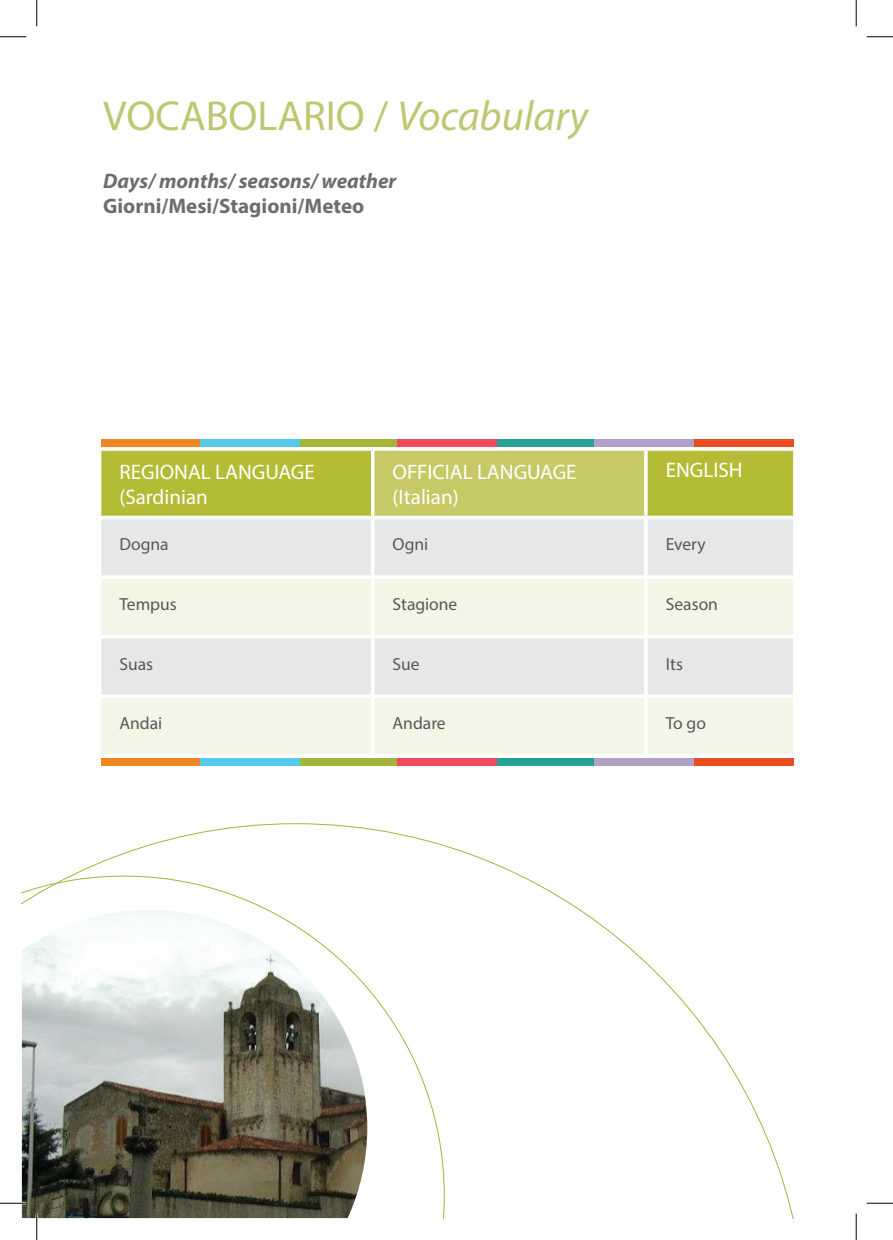
<style>
.page{position:relative;width:893px;height:1240px;background:#fff}
.page>*{position:absolute;margin:0;border:0;box-sizing:border-box;transform-origin:0 0}
.t1{font:42px "Myriad Pro";color:#bec770}
.t2{font:21px/25.2px "Myriad Pro";color:#fff}
.t3{font:italic 700 21px "Myriad Pro";color:#6c6d70}
.t4{font:700 21px "Myriad Pro";color:#6c6d70}
.t5{font:17.5px "Myriad Pro";color:#57585a}
.s1{font-style:italic}
</style>
<div class="page">
<div style="left:101px;top:451px;width:691px;height:64px;background:#b4bb34"></div>
<div style="left:372px;top:449px;width:273px;height:68px;background:#c6c966"></div>
<div style="left:101px;top:519px;width:691px;height:56px;background:#e6e7e9"></div>
<svg style="left:101px;top:579px;width:691px;height:175px;background:#eff0e7"></svg>
<svg style="left:99px;top:450px;width:273px;height:1px"></svg>
<svg style="left:372px;top:449px;width:273px;height:2px"></svg>
<hr style="left:371px;top:451px;width:3px;height:64px;background:#fff">
<svg style="left:645px;top:449px;width:150px;height:2px"></svg>
<svg style="left:644px;top:451px;width:3px;height:64px"></svg>
<svg style="left:792px;top:451px;width:2px;height:64px"></svg>
<svg style="left:99px;top:515px;width:273px;height:1px"></svg>
<svg style="left:372px;top:515px;width:273px;height:3px"></svg>
<svg style="left:645px;top:515px;width:150px;height:2px"></svg>
<hr style="left:371px;top:519px;width:3px;height:56px;background:#fff">
<svg style="left:643px;top:519px;width:4px;height:56px"></svg>
<svg style="left:792px;top:519px;width:1px;height:56px"></svg>
<hr style="left:371px;top:578px;width:3px;height:56px;background:#fff">
<svg style="left:643px;top:579px;width:4px;height:55px"></svg>
<svg style="left:792px;top:579px;width:1px;height:55px"></svg>
<svg style="left:101px;top:634px;width:271px;height:4px"></svg>
<svg style="left:372px;top:634px;width:273px;height:4px"></svg>
<hr style="left:371px;top:638px;width:3px;height:56px;background:#fff">
<svg style="left:645px;top:634px;width:148px;height:4px"></svg>
<svg style="left:643px;top:638px;width:4px;height:56px"></svg>
<svg style="left:792px;top:638px;width:1px;height:56px"></svg>
<hr style="left:98px;top:694px;width:274px;height:4px;background:#fff">
<hr style="left:372px;top:694px;width:273px;height:4px;background:#fff">
<hr style="left:371px;top:698px;width:3px;height:56px;background:#fff">
<hr style="left:645px;top:694px;width:151px;height:4px;background:#fff">
<svg style="left:643px;top:698px;width:4px;height:56px"></svg>
<svg style="left:792px;top:698px;width:1px;height:56px"></svg>
<svg style="left:72px;top:823px;width:722px;height:394px"></svg>
<svg style="left:22px;top:875px;width:422px;height:342px"></svg>
<img style="left:22px;top:909px;width:345px;height:308px">
<div style="left:101px;top:439px;width:100px;height:7px;background:#ef8621"></div>
<div style="left:298px;top:439px;width:99px;height:7px;background:#a4b539"></div>
<div style="left:496px;top:439px;width:99px;height:7px;background:#27a191"></div>
<div style="left:200px;top:439px;width:99px;height:7px;background:#55cae9"></div>
<div style="left:396px;top:439px;width:100px;height:7px;background:#ef4b60"></div>
<div style="left:594px;top:439px;width:99px;height:7px;background:#b1a0c7"></div>
<div style="left:693px;top:439px;width:100px;height:7px;background:#e84d24"></div>
<div style="left:101px;top:758px;width:100px;height:7px;background:#ef8621"></div>
<div style="left:298px;top:758px;width:99px;height:7px;background:#a4b539"></div>
<div style="left:496px;top:758px;width:99px;height:7px;background:#27a191"></div>
<div style="left:200px;top:758px;width:99px;height:7px;background:#55cae9"></div>
<div style="left:396px;top:758px;width:100px;height:7px;background:#ef4b60"></div>
<div style="left:594px;top:758px;width:99px;height:7px;background:#b1a0c7"></div>
<div style="left:693px;top:758px;width:100px;height:7px;background:#e84d24"></div>
<hr style="left:0;top:1201px;width:26px;height:3px;background:#fff">
<hr style="left:36px;top:1213px;width:2px;height:26px;background:#fff">
<svg style="left:0;top:36px;width:26px;height:1px"></svg>
<svg style="left:866px;top:36px;width:26px;height:1px"></svg>
<svg style="left:0;top:1202px;width:26px;height:1px"></svg>
<svg style="left:866px;top:1202px;width:26px;height:1px"></svg>
<svg style="left:36px;top:0;width:1px;height:26px"></svg>
<svg style="left:36px;top:1213px;width:1px;height:26px"></svg>
<svg style="left:855px;top:0;width:1px;height:26px"></svg>
<svg style="left:855px;top:1213px;width:1px;height:26px"></svg>
<h1 class="t1" style="left:103px;top:90px;width:486px">VOCABOLARIO / <span class="s1">Vocabulary</span></h1>
<p class="t3" style="left:103px;top:167px;width:294px">Days/ months/ seasons/ weather</p>
<p class="t4" style="left:103px;top:192px;width:262px">Giorni/Mesi/Stagioni/Meteo</p>
<p class="t2" style="left:119px;top:458px;width:197px">REGIONAL LANGUAGE (Sardinian</p>
<p class="t2" style="left:392px;top:458px;width:185px">OFFICIAL LANGUAGE (Italian)</p>
<p class="t2" style="left:665px;top:457px;width:78px">ENGLISH</p>
<p class="t5" style="left:119px;top:533px;width:51px">Dogna</p>
<p class="t5" style="left:392px;top:533px;width:37px">Ogni</p>
<p class="t5" style="left:665px;top:533px;width:41px">Every</p>
<p class="t5" style="left:119px;top:593px;width:59px">Tempus</p>
<p class="t5" style="left:392px;top:593px;width:66px">Stagione</p>
<p class="t5" style="left:665px;top:593px;width:54px">Season</p>
<p class="t5" style="left:119px;top:653px;width:35px">Suas</p>
<p class="t5" style="left:392px;top:653px;width:29px">Sue</p>
<p class="t5" style="left:665px;top:653px;width:19px">Its</p>
<p class="t5" style="left:119px;top:712px;width:44px">Andai</p>
<p class="t5" style="left:392px;top:712px;width:54px">Andare</p>
<p class="t5" style="left:665px;top:712px;width:42px">To go</p>
</div>
